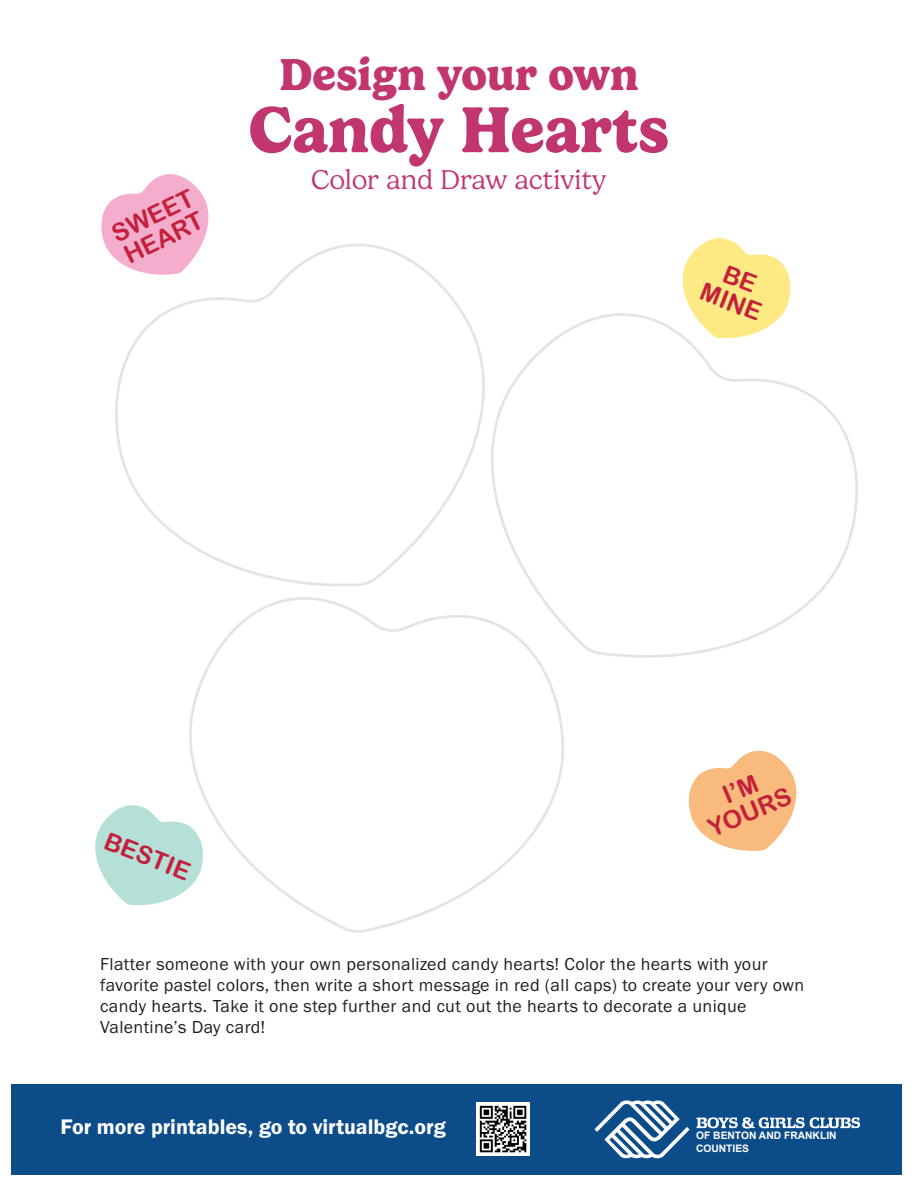
<style>
.page{position:relative;width:918px;height:1188px;background:#fff}
.page>*{position:absolute;margin:0;border:0;box-sizing:border-box;transform-origin:0 0}
.t1{font:700 65.7px "Gelica";letter-spacing:-.005em;color:#c23670}
.t2{font:700 45.45px "Gelica";color:#c23670}
.t3{font:300 27.6px "Gelica";color:#c23670}
.t4{font:24.75px/24.5px "Arial Rounded MT Bold";color:#c5203b;text-align:center}
.t5{font:21.9px "Franklin Gothic URW Dem";color:#fff}
.t6{font:18px/21px "Franklin Gothic URW Boo";letter-spacing:.02em;color:#231f20}
.t7{font:700 10.35px/12.3px "Arial";color:#fff}
</style>
<div class="page">
<div style="left:11px;top:1084px;width:891px;height:91px;background:#0c4c88"></div>
<svg style="left:594px;top:1101px;width:96px;height:57px"></svg>
<svg style="left:697px;top:1117px;width:163px;height:12px"></svg>
<img style="left:477px;top:1103px;width:52px;height:52px">
<svg style="left:115px;top:244px;width:356px;height:343px"></svg>
<svg style="left:471px;top:313px;width:387px;height:345px"></svg>
<svg style="left:189px;top:592px;width:376px;height:341px"></svg>
<svg style="left:677px;top:238px;width:115px;height:102px"></svg>
<svg style="left:101px;top:174px;width:114px;height:104px"></svg>
<svg style="left:95px;top:803px;width:110px;height:104px"></svg>
<svg style="left:688px;top:750px;width:109px;height:101px"></svg>
<h3 class="t4" style="left:108px;top:224px;width:90px;text-align:left;rotate:-26deg">SWEET<br>HEART</h3>
<h2 class="t2" style="left:279px;top:48px;width:361px">Design your own</h2>
<h1 class="t1" style="left:249px;top:91px;width:422px">Candy Hearts</h1>
<h3 class="t3" style="left:311px;top:164px;width:297px">Color and Draw activity</h3>
<h3 class="t4" style="left:715px;top:256px;width:65px;rotate:21deg">BE<br>MINE</h3>
<h3 class="t4" style="left:110px;top:828px;width:92px;rotate:22deg">BESTIE</h3>
<h3 class="t4" style="left:695px;top:795px;width:89px;rotate:-23deg">I’M<br>YOURS</h3>
<p class="t6" style="left:100px;top:953px;width:706px">Flatter someone with your own personalized candy hearts! Color the hearts with your favorite pastel colors, then write a short message in red (all caps) to create your very own candy hearts. Take it one step further and cut out the hearts to decorate a unique Valentine’s Day card!</p>
<p class="t5" style="left:60px;top:1114px;width:387px">For more printables, go to virtualbgc.org</p>
<p class="t7" style="left:696px;top:1130px;width:142px">OF BENTON AND FRANKLIN<br>COUNTIES</p>
</div>
